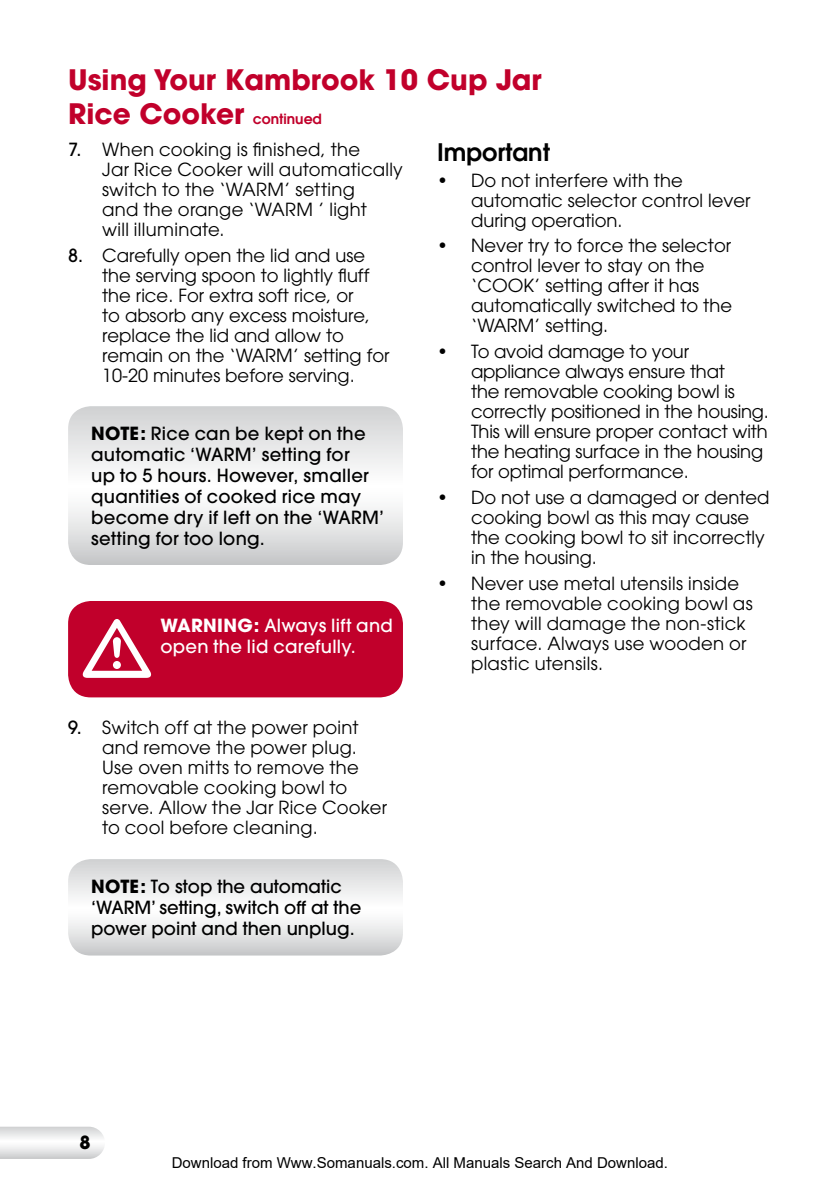
<style>
.page{position:relative;width:840px;height:1191px;background:#fff}
.page>*{position:absolute;margin:0;border:0;box-sizing:border-box;transform-origin:0 0}
.t1{font:700 28px/33.6px "Avant Garde";color:#c1002b}
.t2{font:600 24px "Avant Garde";color:#000}
.t3{font:18px/20px "Avant Garde";color:#000}
.t4{font:500 18px/21px "Avant Garde";letter-spacing:.01em;color:#000}
.t5{font:500 18px/21px "Avant Garde";letter-spacing:.015em;color:#fff}
.t6{font:700 18px "Avant Garde";color:#000}
.t7{font:15px "Arial";color:#000}
.s1{font-weight:600;font-size:14px}
.s2{font-weight:500}
.s3{font-weight:700}
</style>
<div class="page">
<svg style="left:0;top:1126px;width:104px;height:32px"></svg>
<svg style="left:68px;top:406px;width:335px;height:159px"></svg>
<div style="left:68px;top:601px;width:335px;height:96px;background:#c1002b;border-radius:23px"></div>
<svg style="left:83px;top:619px;width:68px;height:59px"></svg>
<svg style="left:68px;top:859px;width:335px;height:96px"></svg>
<h1 class="t1" style="left:68px;top:63px;width:475px">Using Your Kambrook 10 Cup Jar<br>Rice Cooker <span class="s1">continued</span></h1>
<p class="t3" style="left:102px;top:139px;width:302px;text-indent:-34px"><span class="s2">7.</span> When cooking is finished, the<br>Jar Rice Cooker will automatically switch to the ‘WARM’ setting<br>and the orange ‘WARM ’ light<br>will illuminate.</p>
<p class="t3" style="left:102px;top:245px;width:289px;text-indent:-34px"><span class="s2">8.</span> Carefully open the lid and use the serving spoon to lightly fluff the rice. For extra soft rice, or<br>to absorb any excess moisture, replace the lid and allow to remain on the ‘WARM’ setting for<br>10-20 minutes before serving.</p>
<p class="t4" style="left:91px;top:423px;width:294px"><span class="s3">NOTE:</span> Rice can be kept on the automatic ‘WARM’ setting for<br>up to 5 hours. However, smaller quantities of cooked rice may become dry if left on the ‘WARM’ setting for too long.</p>
<p class="t5" style="left:160px;top:615px;width:234px"><span class="s3">WARNING:</span> Always lift and open the lid carefully.</p>
<p class="t3" style="left:102px;top:718px;width:286px;text-indent:-34px"><span class="s2">9.</span> Switch off at the power point and remove the power plug.<br>Use oven mitts to remove the removable cooking bowl to serve. Allow the Jar Rice Cooker to cool before cleaning.</p>
<p class="t4" style="left:91px;top:876px;width:271px"><span class="s3">NOTE:</span> To stop the automatic ‘WARM’ setting, switch off at the power point and then unplug.</p>
<h2 class="t2" style="left:437px;top:136px;width:114px">Important</h2>
<p class="t3" style="left:471px;top:170px;width:281px;text-indent:-34px">• Do not interfere with the automatic selector control lever during operation.</p>
<p class="t3" style="left:471px;top:236px;width:262px;text-indent:-34px">• Never try to force the selector control lever to stay on the ‘COOK’ setting after it has automatically switched to the ‘WARM’ setting.</p>
<p class="t3" style="left:471px;top:341px;width:299px;text-indent:-34px">• To avoid damage to your appliance always ensure that<br>the removable cooking bowl is correctly positioned in the housing.<br>This will ensure proper contact with the heating surface in the housing for optimal performance.</p>
<p class="t3" style="left:471px;top:487px;width:300px;text-indent:-34px">• Do not use a damaged or dented cooking bowl as this may cause the cooking bowl to sit incorrectly in the housing.</p>
<p class="t3" style="left:471px;top:573px;width:283px;text-indent:-34px">• Never use metal utensils inside the removable cooking bowl as they will damage the non-stick surface. Always use wooden or plastic utensils.</p>
<p class="t6" style="left:79px;top:1131px;width:13px">8</p>
<p class="t7" style="left:172px;top:1154px;width:497px">Download from Www.Somanuals.com. All Manuals Search And Download.</p>
</div>
